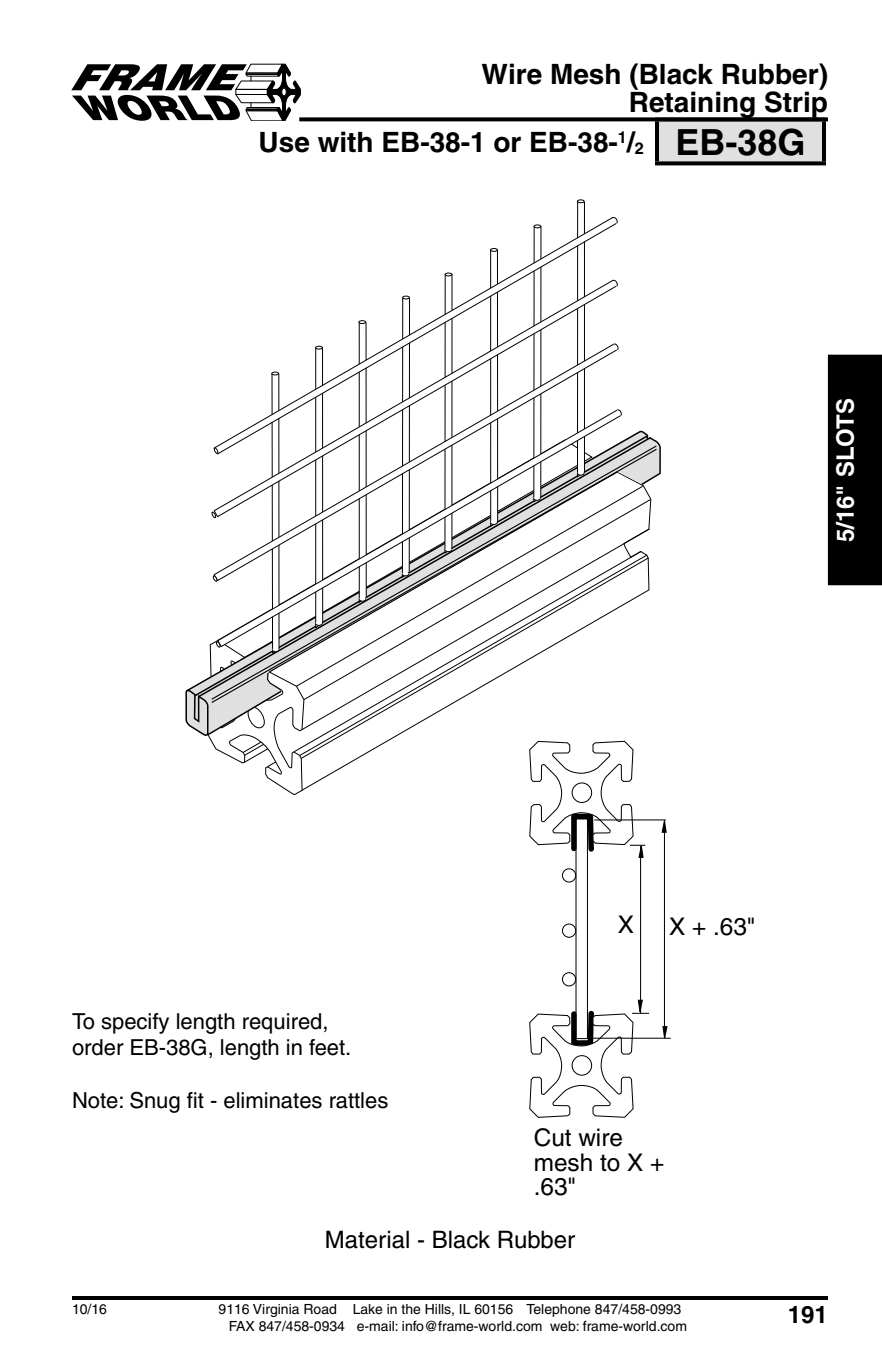
<style>
.page{position:relative;width:882px;height:1368px;background:#fff}
.page>*{position:absolute;margin:0;border:0;box-sizing:border-box;transform-origin:0 0}
.t1{font:700 36px "Helvetica";color:#000}
.t2{font:700 28px/28px "Helvetica";color:#000;text-align:right}
.t3{font:24.2px/24.4px "Helvetica";color:#000}
.t4{font:24px "Helvetica";color:#000}
.t5{font:700 24px "Helvetica";color:#fff}
.t6{font:700 24px "Helvetica";color:#000}
.t7{font:22px/26.4px "Helvetica";color:#000}
.t8{font:14px/16.8px "Helvetica";color:#000}
.s1{font-size:16.4px}
</style>
<div class="page">
<div style="left:828px;top:355px;width:54px;height:230px;background:#000"></div>
<svg style="left:301px;top:117px;width:527px;height:4px;background:#1d1d1d"></svg>
<hr style="left:72px;top:1296px;width:756px;height:4px;background:#000">
<svg style="left:71px;top:63px;width:230px;height:58px"></svg>
<svg style="left:529px;top:823px;width:47px;height:213px"></svg>
<div style="left:576px;top:818px;width:12px;height:221px;border:1px solid #000"></div>
<div style="left:562px;top:868px;width:14px;height:15px;border:1px solid #000;border-radius:50%"></div>
<hr style="left:594px;top:819px;width:72px;height:1px;background:#000">
<hr style="left:592px;top:1038px;width:79px;height:1px;background:#000">
<hr style="left:664px;top:821px;width:1px;height:217px;background:#000">
<hr style="left:640px;top:846px;width:1px;height:167px;background:#000">
<svg style="left:661px;top:820px;width:6px;height:13px"></svg>
<svg style="left:530px;top:791px;width:115px;height:67px"></svg>
<svg style="left:530px;top:999px;width:119px;height:118px"></svg>
<svg style="left:662px;top:1026px;width:6px;height:13px"></svg>
<div style="left:562px;top:924px;width:14px;height:14px;border:1px solid #000;border-radius:50%"></div>
<div style="left:562px;top:972px;width:14px;height:14px;border:1px solid #000;border-radius:50%"></div>
<svg style="left:305px;top:734px;width:329px;height:26px"></svg>
<svg style="left:305px;top:704px;width:147px;height:30px"></svg>
<svg style="left:637px;top:431px;width:24px;height:45px"></svg>
<svg style="left:305px;top:444px;width:353px;height:257px"></svg>
<svg style="left:446px;top:217px;width:170px;height:62px"></svg>
<svg style="left:395px;top:279px;width:221px;height:64px"></svg>
<svg style="left:273px;top:343px;width:343px;height:66px"></svg>
<svg style="left:305px;top:409px;width:316px;height:239px"></svg>
<svg style="left:577px;top:199px;width:8px;height:279px"></svg>
<svg style="left:533px;top:225px;width:9px;height:278px"></svg>
<svg style="left:490px;top:248px;width:8px;height:280px"></svg>
<svg style="left:444px;top:273px;width:9px;height:281px"></svg>
<svg style="left:401px;top:296px;width:9px;height:283px"></svg>
<svg style="left:358px;top:320px;width:9px;height:284px"></svg>
<svg style="left:315px;top:346px;width:8px;height:283px"></svg>
<svg style="left:185px;top:372px;width:120px;height:423px"></svg>
<svg style="left:616px;top:409px;width:6px;height:8px"></svg>
<svg style="left:613px;top:344px;width:6px;height:7px"></svg>
<svg style="left:612px;top:280px;width:6px;height:7px"></svg>
<svg style="left:612px;top:217px;width:6px;height:7px"></svg>
<div style="left:657px;top:120px;width:167px;height:43px;background:#e0e0e0"></div>
<svg style="left:655px;top:118px;width:171px;height:4px"></svg>
<hr style="left:655px;top:122px;width:4px;height:39px;background:#000">
<hr style="left:822px;top:122px;width:4px;height:39px;background:#000">
<svg style="left:655px;top:161px;width:171px;height:4px"></svg>
<h2 class="t2" style="left:482px;top:63px;width:348px">Wire Mesh (Black Rubber)<br>Retaining Strip</h2>
<h2 class="t2" style="left:259px;top:131px;width:387px">Use with EB-38-1 or EB-38-<sup>1</sup>/<span class="s1">2</span></h2>
<h1 class="t1" style="left:675px;top:130px;width:132px">EB-38G</h1>
<h3 class="t5" style="left:836px;top:542px;width:145px;rotate:-90deg">5/16" SLOTS</h3>
<h3 class="t7" style="left:72px;top:1010px;width:281px">To specify length required, order EB-38G, length in feet.</h3>
<h3 class="t7" style="left:72px;top:1089px;width:318px">Note: Snug fit - eliminates rattles</h3>
<h3 class="t3" style="left:618px;top:914px;width:18px">X</h3>
<h3 class="t3" style="left:669px;top:916px;width:88px">X + .63"</h3>
<h3 class="t3" style="left:534px;top:1128px;width:132px">Cut wire mesh to X + .63"</h3>
<p class="t8" style="left:72px;top:1302px;width:37px">10/16</p>
<h3 class="t4" style="left:325px;top:1231px;width:252px">Material - Black Rubber</h3>
<p class="t8" style="left:229px;top:1302px;width:460px;text-indent:-10px">9116 Virginia Road Lake in the Hills, IL 60156 Telephone 847/458-0993<br>FAX 847/458-0934 e-mail: info@frame-world.com web: frame-world.com</p>
<h3 class="t6" style="left:788px;top:1306px;width:42px">191</h3>
</div>
